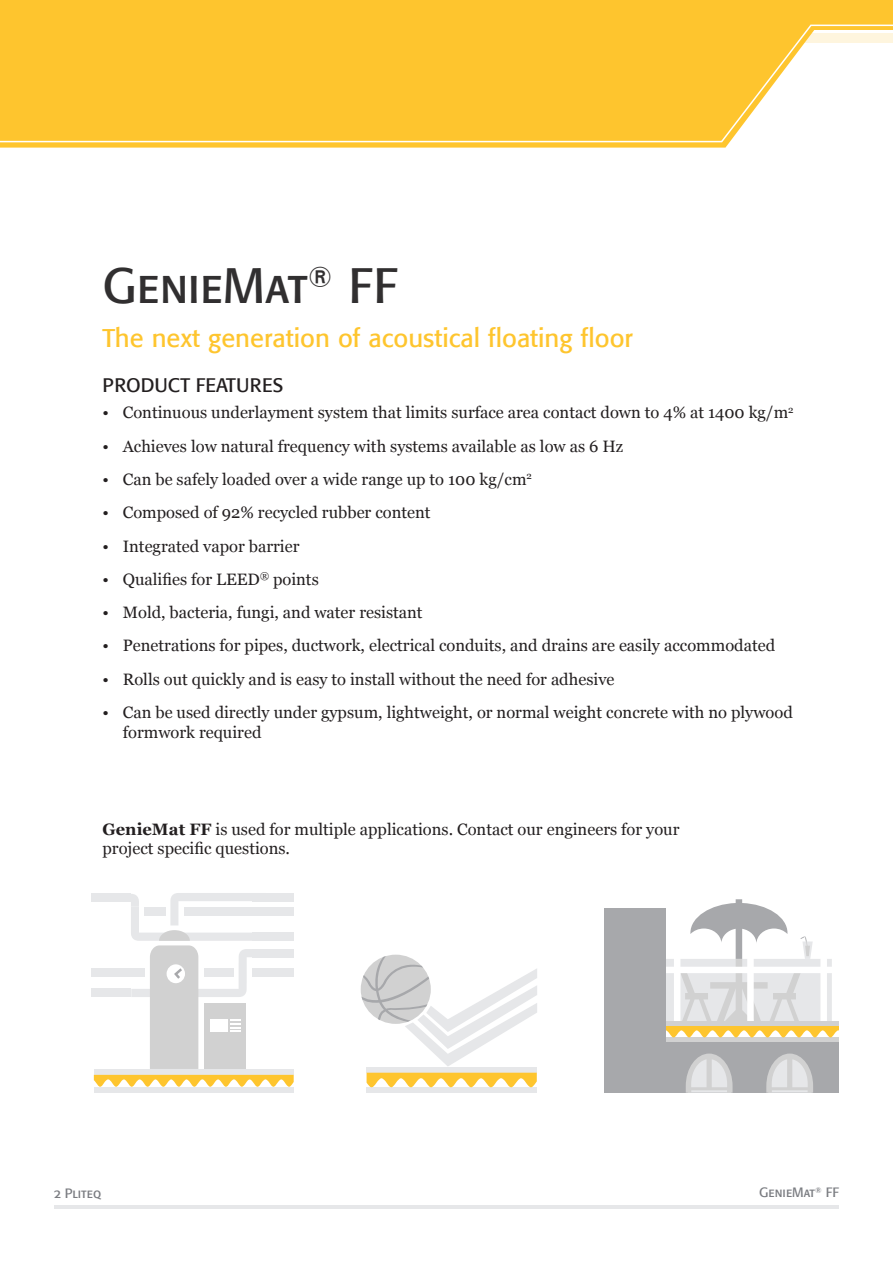
<style>
.page{position:relative;width:893px;height:1263px;background:#fff}
.page>*{position:absolute;margin:0;border:0;box-sizing:border-box;transform-origin:0 0}
.t1{font:49.5px "Formata Regular SC";letter-spacing:.005em;color:#312f30}
.t2{font:25.5px "Formata";color:#fec52e}
.t3{font:19.5px "Formata Regular SC";color:#231f20}
.t4{font:16.5px/19.8px "Georgia";color:#231f20}
.t5{font:13.5px "Formata Regular SC";color:#7a7c81}
.s1{font-weight:700}
</style>
<div class="page">
<hr style="left:54px;top:1205px;width:785px;height:4px;background:#e6e7e9">
<div style="left:94px;top:1069px;width:200px;height:6px;background:#e6e7e9"></div>
<div style="left:94px;top:1087px;width:200px;height:6px;background:#e6e7e9"></div>
<svg style="left:130px;top:893px;width:136px;height:176px"></svg>
<div style="left:184px;top:907px;width:110px;height:9px;background:#e6e7e9"></div>
<div style="left:252px;top:932px;width:42px;height:9px;background:#e6e7e9"></div>
<div style="left:252px;top:949px;width:42px;height:8px;background:#e6e7e9"></div>
<div style="left:252px;top:968px;width:42px;height:8px;background:#e6e7e9"></div>
<div style="left:252px;top:893px;width:42px;height:8px;background:#e6e7e9"></div>
<div style="left:92px;top:894px;width:39px;height:8px;background:#e6e7e9"></div>
<div style="left:204px;top:968px;width:29px;height:8px;background:#e6e7e9"></div>
<div style="left:131px;top:968px;width:14px;height:8px;background:#e6e7e9"></div>
<div style="left:92px;top:968px;width:39px;height:8px;background:#e6e7e9"></div>
<div style="left:92px;top:989px;width:39px;height:8px;background:#e6e7e9"></div>
<div style="left:144px;top:907px;width:21px;height:9px;background:#e6e7e9"></div>
<svg style="left:94px;top:1075px;width:200px;height:12px"></svg>
<div style="left:367px;top:1067px;width:170px;height:6px;background:#e6e7e9"></div>
<div style="left:367px;top:1087px;width:170px;height:6px;background:#e6e7e9"></div>
<svg style="left:361px;top:956px;width:176px;height:110px"></svg>
<svg style="left:367px;top:1073px;width:170px;height:14px"></svg>
<div style="left:666px;top:1037px;width:173px;height:6px;background:#d1d1d1"></div>
<div style="left:604px;top:908px;width:62px;height:185px;background:#a7a8ab"></div>
<div style="left:666px;top:1042px;width:173px;height:51px;background:#a7a8ab"></div>
<svg style="left:686px;top:1053px;width:46px;height:40px"></svg>
<svg style="left:766px;top:1053px;width:47px;height:40px"></svg>
<svg style="left:666px;top:899px;width:173px;height:138px"></svg>
<svg style="left:0;top:143px;width:729px;height:5px;background:#fec93f"></svg>
<div style="left:0;top:0;width:893px;height:30px;background:#fec52e"></div>
<svg style="left:0;top:24px;width:893px;height:119px"></svg>
<h1 class="t1" style="left:103px;top:256px;width:296px">GenieMat<sup>®</sup> FF</h1>
<h2 class="t2" style="left:103px;top:322px;width:532px">The next generation of acoustical floating floor</h2>
<p class="t3" style="left:103px;top:373px;width:182px">PRODUCT FEATURES</p>
<p class="t4" style="left:103px;top:402px;width:693px">• Continuous underlayment system that limits surface area contact down to 4% at 1400 kg/m<sup>2</sup></p>
<p class="t4" style="left:103px;top:435px;width:522px">• Achieves low natural frequency with systems available as low as 6 Hz</p>
<p class="t4" style="left:103px;top:469px;width:431px">• Can be safely loaded over a wide range up to 100 kg/cm<sup>2</sup></p>
<p class="t4" style="left:103px;top:502px;width:330px">• Composed of 92% recycled rubber content</p>
<p class="t4" style="left:103px;top:535px;width:198px">• Integrated vapor barrier</p>
<p class="t4" style="left:103px;top:568px;width:218px">• Qualifies for LEED<sup>®</sup> points</p>
<p class="t4" style="left:103px;top:602px;width:322px">• Mold, bacteria, fungi, and water resistant</p>
<p class="t4" style="left:103px;top:635px;width:674px">• Penetrations for pipes, ductwork, electrical conduits, and drains are easily accommodated</p>
<p class="t4" style="left:103px;top:668px;width:513px">• Rolls out quickly and is easy to install without the need for adhesive</p>
<p class="t4" style="left:123px;top:702px;width:671px;text-indent:-20px">• Can be used directly under gypsum, lightweight, or normal weight concrete with no plywood formwork required</p>
<p class="t4" style="left:103px;top:818px;width:578px"><span class="s1">GenieMat FF</span> is used for multiple applications. Contact our engineers for your project specific questions.</p>
<p class="t5" style="left:54px;top:1184px;width:49px">2 Pliteq</p>
<p class="t5" style="left:759px;top:1184px;width:81px">GenieMat<sup>®</sup> FF</p>
</div>
